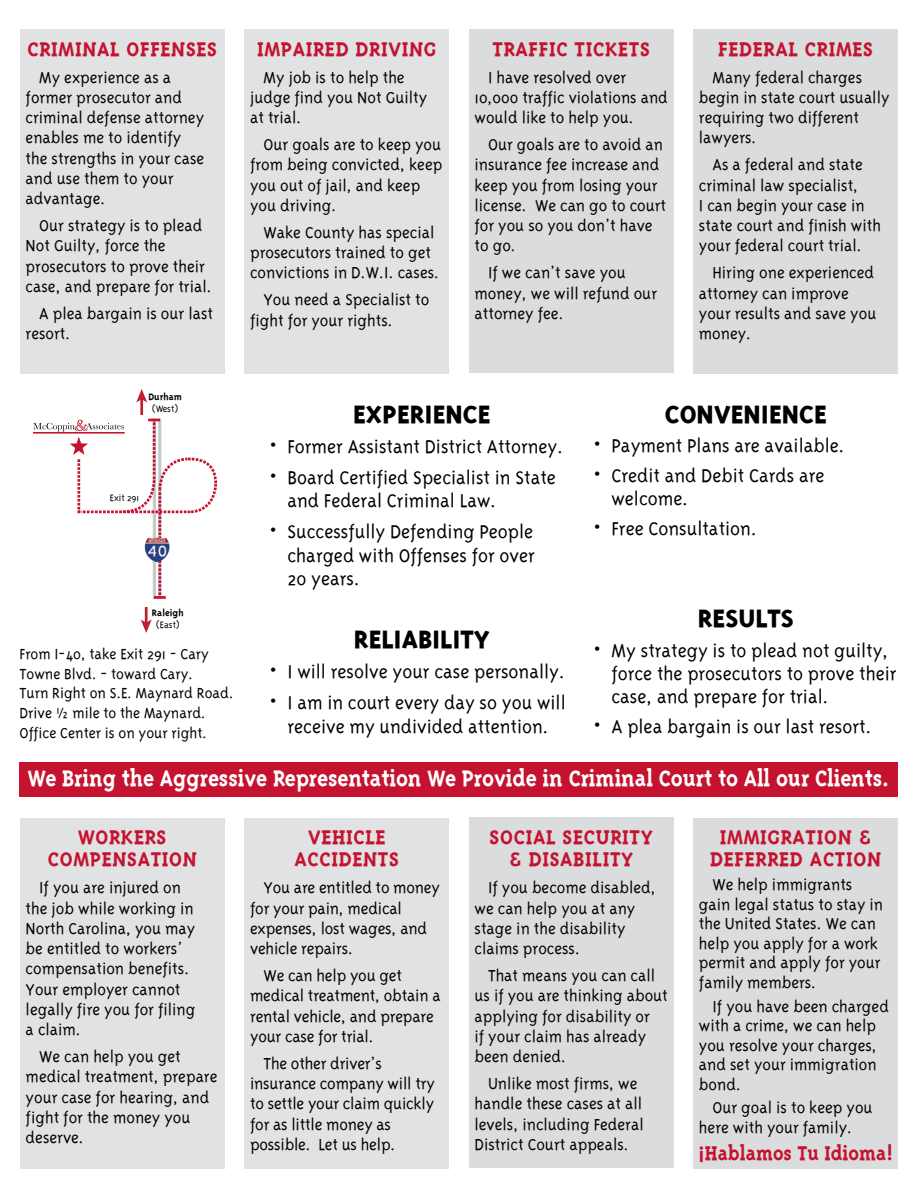
<style>
.page{position:relative;width:918px;height:1188px;background:#fff}
.page>*{position:absolute;margin:0;border:0;box-sizing:border-box;transform-origin:0 0}
.t1{font:800 28.5px "Triplex";color:#000}
.t2{font:700 25.5px "Triplex Serif";letter-spacing:-.005em;color:#fff;scale:.95 1}
.t3{font:700 22.5px/22.5px "Triplex Serif";letter-spacing:.03em;color:#c4122f;text-align:center}
.t4{font:700 22.5px "Triplex Serif";color:#c4122f;scale:.95 1}
.t5{font:300 21px/23.7px "Triplex";color:#000}
.t6{font:300 18px/20.2px "Triplex";color:#000}
.t7{font:300 16.5px/19.8px "Triplex";color:#000}
.t8{font:300 10.5px "Triplex";color:#000}
.t9{font:700 10.5px "Triplex";color:#000}
</style>
<div class="page">
<div style="left:20px;top:818px;width:204px;height:351px;background:#e1e2e4"></div>
<div style="left:245px;top:818px;width:204px;height:351px;background:#e1e2e4"></div>
<div style="left:469px;top:818px;width:204px;height:350px;background:#dbdcde"></div>
<div style="left:694px;top:818px;width:204px;height:351px;background:#dbdcde"></div>
<svg style="left:33px;top:418px;width:184px;height:181px"></svg>
<hr style="left:145px;top:607px;width:3px;height:16px;background:#be1e2d">
<svg style="left:141px;top:619px;width:11px;height:14px"></svg>
<hr style="left:140px;top:399px;width:3px;height:16px;background:#be1e2d">
<svg style="left:136px;top:389px;width:11px;height:13px"></svg>
<div style="left:20px;top:29px;width:204px;height:344px;background:#e1e2e4"></div>
<div style="left:245px;top:29px;width:204px;height:344px;background:#e1e2e4"></div>
<div style="left:469px;top:29px;width:204px;height:344px;background:#dbdcde"></div>
<div style="left:694px;top:29px;width:204px;height:344px;background:#dbdcde"></div>
<div style="left:20px;top:762px;width:878px;height:34px;background:#c4122f"></div>
<p class="t3" style="left:27px;top:38px;width:191px">CRIMINAL OFFENSES</p>
<p class="t6" style="left:26px;top:68px;width:180px;text-indent:14px">My experience as a former prosecutor and criminal defense attorney enables me to identify the strengths in your case and use them to your advantage.</p>
<p class="t6" style="left:26px;top:216px;width:188px;text-indent:14px">Our strategy is to plead<br>Not Guilty, force the prosecutors to prove their case, and prepare for trial.</p>
<p class="t6" style="left:26px;top:304px;width:189px;text-indent:14px">A plea bargain is our last resort.</p>
<p class="t3" style="left:257px;top:38px;width:181px">IMPAIRED DRIVING</p>
<p class="t6" style="left:250px;top:68px;width:179px;text-indent:14px">My job is to help the judge find you Not Guilty at trial.</p>
<p class="t6" style="left:250px;top:135px;width:194px;text-indent:14px">Our goals are to keep you from being convicted, keep you out of jail, and keep you driving.</p>
<p class="t6" style="left:250px;top:223px;width:191px;text-align:center">Wake County has special prosecutors trained to get convictions in D.W.I. cases.</p>
<p class="t6" style="left:250px;top:290px;width:181px;text-indent:14px">You need a Specialist to fight for your rights.</p>
<p class="t3" style="left:493px;top:38px;width:159px">TRAFFIC TICKETS</p>
<p class="t6" style="left:475px;top:68px;width:195px;text-indent:14px">I have resolved over<br>10,000 traffic violations and would like to help you.</p>
<p class="t6" style="left:475px;top:135px;width:193px;text-indent:14px">Our goals are to avoid an insurance fee increase and keep you from losing your license. We can go to court for you so you don’t have to go.</p>
<p class="t6" style="left:475px;top:263px;width:184px;text-indent:14px">If we can’t save you money, we will refund our attorney fee.</p>
<p class="t3" style="left:718px;top:38px;width:156px">FEDERAL CRIMES</p>
<p class="t6" style="left:699px;top:68px;width:192px;text-indent:14px">Many federal charges begin in state court usually requiring two different lawyers.</p>
<p class="t6" style="left:699px;top:155px;width:184px;text-indent:14px">As a federal and state criminal law specialist,<br>I can begin your case in state court and finish with your federal court trial.</p>
<p class="t6" style="left:699px;top:263px;width:179px;text-indent:14px">Hiring one experienced attorney can improve your results and save you money.</p>
<p class="t9" style="left:148px;top:391px;width:35px">Durham</p>
<p class="t8" style="left:152px;top:404px;width:27px">(West)</p>
<p class="t8" style="left:110px;top:493px;width:31px">Exit 291</p>
<p class="t9" style="left:152px;top:608px;width:33px">Raleigh</p>
<p class="t8" style="left:156px;top:620px;width:25px">(East)</p>
<p class="t7" style="left:20px;top:644px;width:216px">From I-40, take Exit 291 - Cary<br>Towne Blvd. - toward Cary.<br>Turn Right on S.E. Maynard Road.<br>Drive ½ mile to the Maynard.<br>Office Center is on your right.</p>
<h1 class="t1" style="left:353px;top:396px;width:139px">EXPERIENCE</h1>
<p class="t5" style="left:270px;top:436px;width:295px">• Former Assistant District Attorney.</p>
<p class="t5" style="left:287px;top:466px;width:270px;text-indent:-17px">• Board Certified Specialist in State and Federal Criminal Law.</p>
<p class="t5" style="left:287px;top:520px;width:249px;text-align:justify;text-indent:-17px">• Successfully Defending People charged with Offenses for over 20 years.</p>
<h1 class="t1" style="left:354px;top:621px;width:138px">RELIABILITY</h1>
<p class="t5" style="left:270px;top:661px;width:297px">• I will resolve your case personally.</p>
<p class="t5" style="left:270px;top:692px;width:297px;text-align:center">• I am in court every day so you will receive my undivided attention.</p>
<h1 class="t1" style="left:665px;top:396px;width:163px">CONVENIENCE</h1>
<p class="t5" style="left:594px;top:435px;width:252px">• Payment Plans are available.</p>
<p class="t5" style="left:611px;top:465px;width:215px;line-height:23.1px;text-indent:-17px">• Credit and Debit Cards are welcome.</p>
<p class="t5" style="left:594px;top:518px;width:164px">• Free Consultation.</p>
<h1 class="t1" style="left:698px;top:600px;width:98px">RESULTS</h1>
<p class="t5" style="left:611px;top:640px;width:287px;line-height:23.1px;text-indent:-17px">• My strategy is to plead not guilty, force the prosecutors to prove their case, and prepare for trial.</p>
<p class="t5" style="left:594px;top:715px;width:279px">• A plea bargain is our last resort.</p>
<h2 class="t2" style="left:28px;top:767px;width:909px">We Bring the Aggressive Representation We Provide in Criminal Court to All our Clients.</h2>
<p class="t3" style="left:48px;top:827px;width:151px">WORKERS<br>COMPENSATION</p>
<p class="t6" style="left:26px;top:879px;width:171px;text-indent:14px">If you are injured on the job while working in<br>North Carolina, you may be entitled to workers’ compensation benefits.<br>Your employer cannot legally fire you for filing a claim.</p>
<p class="t6" style="left:26px;top:1047px;width:193px;text-indent:14px">We can help you get medical treatment, prepare your case for hearing, and fight for the money you deserve.</p>
<p class="t3" style="left:295px;top:827px;width:106px">VEHICLE<br>ACCIDENTS</p>
<p class="t6" style="left:250px;top:879px;width:191px;text-indent:14px">You are entitled to money for your pain, medical expenses, lost wages, and vehicle repairs.</p>
<p class="t6" style="left:250px;top:966px;width:192px;text-indent:14px">We can help you get medical treatment, obtain a rental vehicle, and prepare your case for trial.</p>
<p class="t6" style="left:250px;top:1054px;width:186px;text-indent:14px">The other driver’s insurance company will try to settle your claim quickly for as little money as possible. Let us help.</p>
<p class="t3" style="left:490px;top:827px;width:165px">SOCIAL SECURITY &amp; DISABILITY</p>
<p class="t6" style="left:475px;top:879px;width:183px;text-indent:14px">If you become disabled, we can help you at any stage in the disability claims process.</p>
<p class="t6" style="left:475px;top:966px;width:195px;text-indent:14px">That means you can call us if you are thinking about applying for disability or<br>if your claim has already been denied.</p>
<p class="t6" style="left:475px;top:1074px;width:171px;text-indent:14px">Unlike most firms, we handle these cases at all levels, including Federal<br>District Court appeals.</p>
<p class="t3" style="left:710px;top:827px;width:172px">IMMIGRATION &amp;<br>DEFERRED ACTION</p>
<p class="t6" style="left:699px;top:876px;width:186px;line-height:19.5px;text-indent:14px">We help immigrants gain legal status to stay in the United States. We can help you apply for a work permit and apply for your family members.</p>
<p class="t6" style="left:699px;top:997px;width:192px;line-height:19.5px;text-indent:14px">If you have been charged with a crime, we can help you resolve your charges, and set your immigration bond.</p>
<p class="t6" style="left:699px;top:1099px;width:175px;line-height:19.5px;text-indent:14px">Our goal is to keep you here with your family.</p>
<p class="t4" style="left:698px;top:1143px;width:207px">¡Hablamos Tu Idioma!</p>
</div>
